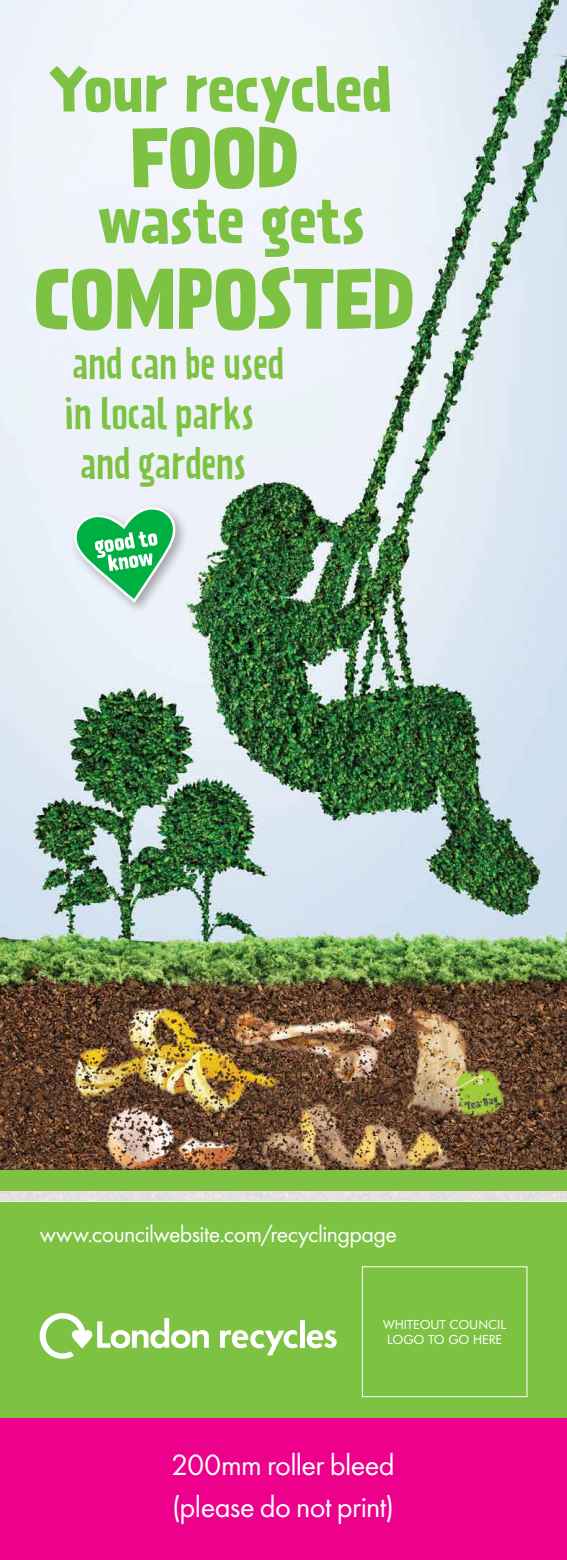
<style>
.page{position:relative;width:567px;height:1560px;background:#fff}
.page>*{position:absolute;margin:0;border:0;box-sizing:border-box;transform-origin:0 0}
.t1{font:700 75.7px "Prater Sans One";letter-spacing:-.02em;color:#7dc242}
.t2{font:700 56.7px "Prater Sans One";letter-spacing:-.025em;color:#7dc242}
.t3{font:40px "Prater Sans One";letter-spacing:-.015em;color:#7dc242}
.t4{font:30.5px/41.7px "Futura EF";letter-spacing:-.02em;color:#fff}
.t5{font:24px "Futura EF";letter-spacing:-.025em;color:#fff}
.t6{font:12.6px/15.2px "Futura BT";letter-spacing:-.005em;color:#fff;text-align:center}
</style>
<div class="page">
<img style="left:0;top:0;width:567px;height:1170px">
<div style="left:0;top:1200px;width:567px;height:359px;background:#7dc242"></div>
<div style="left:69px;top:502px;width:120px;height:113px;background:#000;opacity:.32"></div>
<svg style="left:71px;top:504px;width:107px;height:100px;background:#8cd4ac"></svg>
<div style="left:362px;top:1266px;width:165px;height:130px;border:1px solid #fff"></div>
<div style="left:0;top:1170px;width:567px;height:20px;background:#7dc242"></div>
<div style="left:0;top:1190px;width:567px;height:10px;background:#e5e0de"></div>
<svg style="left:40px;top:1313px;width:169px;height:45px"></svg>
<svg style="left:220px;top:1330px;width:78px;height:25px"></svg>
<hr style="left:300px;top:1320px;width:4px;height:27px;background:#fff">
<svg style="left:307px;top:1330px;width:30px;height:17px"></svg>
<div style="left:0;top:1417px;width:567px;height:142px;background:#ec008c"></div>
<h2 class="t2" style="left:49px;top:53px;width:345px">Your recycled</h2>
<h1 class="t1" style="left:129px;top:109px;width:172px">FOOD</h1>
<h2 class="t2" style="left:97px;top:184px;width:270px">waste gets</h2>
<h1 class="t1" style="left:33px;top:250px;width:384px">COMPOSTED</h1>
<h3 class="t3" style="left:72px;top:339px;width:214px">and can be used</h3>
<h3 class="t3" style="left:64px;top:389px;width:192px">in local parks</h3>
<h3 class="t3" style="left:79px;top:439px;width:168px">and gardens</h3>
<p class="t5" style="left:40px;top:1219px;width:359px">www.councilwebsite.com/recyclingpage</p>
<p class="t6" style="left:383px;top:1316px;width:125px">WHITEOUT COUNCIL<br>LOGO TO GO HERE</p>
<p class="t4" style="left:171px;top:1443px;width:225px">200mm roller bleed (please do not print)</p>
</div>
